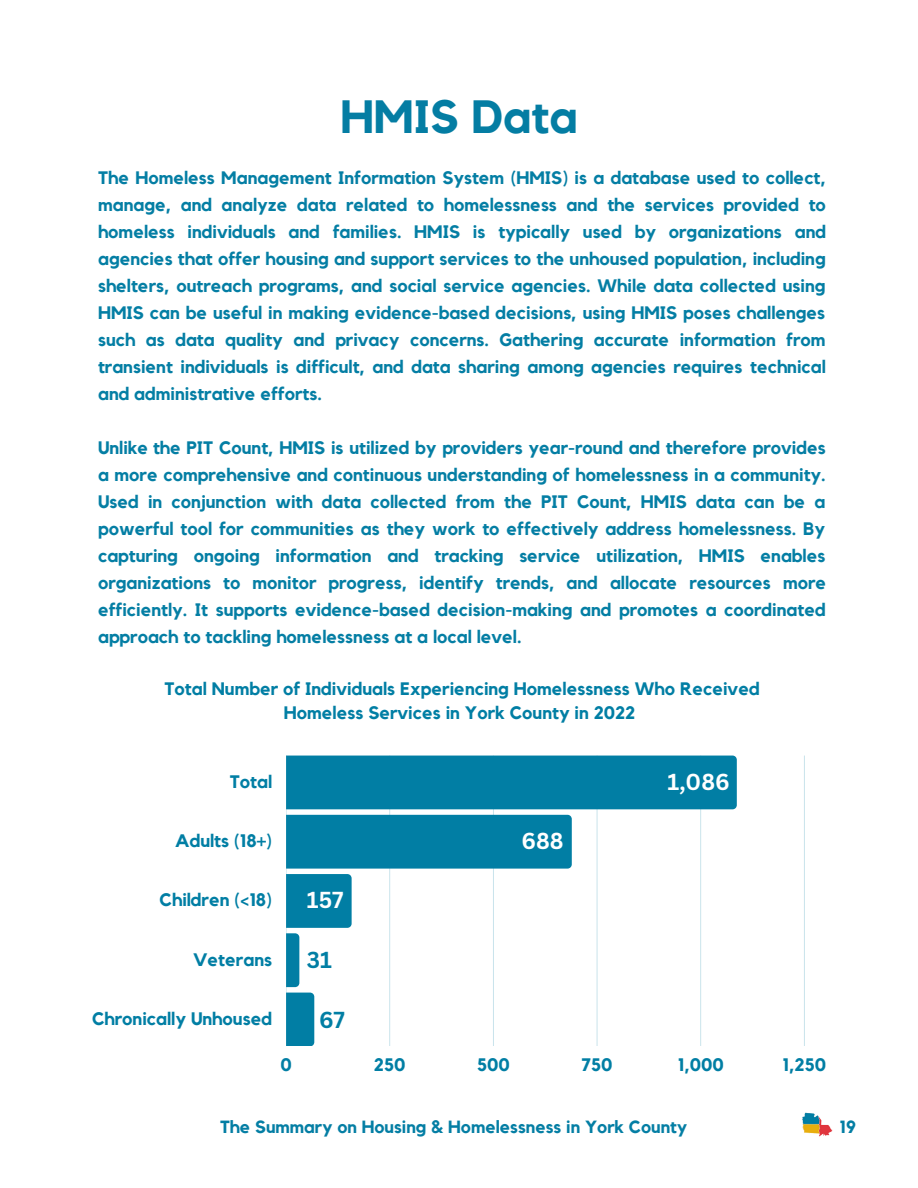
<style>
.page{position:relative;width:918px;height:1188px;background:#fff}
.page>*{position:absolute;margin:0;border:0;box-sizing:border-box;transform-origin:0 0}
.t1{font:700 46.5px "Kollektif";color:#047da3}
.t2{font:700 22.5px "Canva Sans";color:#fff}
.t3{font:700 22.5px "Canva Sans";color:#017ea4}
.t4{font:700 22.5px "Canva Sans";color:#fefefe}
.t5{font:700 18px/27px "Kollektif";color:#047ea4;text-align:justify}
.t6{font:700 18px/24.8px "Kollektif";color:#017ea4;text-align:center}
.t7{font:700 17.55px "Kollektif";color:#047ea4}
</style>
<div class="page">
<img style="left:802px;top:1112px;width:31px;height:25px">
<svg style="left:286px;top:756px;width:448px;height:290px"></svg>
<svg style="left:733px;top:756px;width:4px;height:53px"></svg>
<svg style="left:567px;top:815px;width:5px;height:54px"></svg>
<svg style="left:347px;top:874px;width:5px;height:54px"></svg>
<svg style="left:295px;top:933px;width:4px;height:54px"></svg>
<svg style="left:310px;top:993px;width:4px;height:53px"></svg>
<p class="t1" style="left:340px;top:96px;width:239px">HMIS Data</p>
<p class="t5" style="left:98px;top:165px;width:730px">The Homeless Management Information System (HMIS) is a database used to collect, manage, and analyze data related to homelessness and the services provided to homeless individuals and families. HMIS is typically used by organizations and agencies that offer housing and support services to the unhoused population, including shelters, outreach programs, and social service agencies. While data collected using HMIS can be useful in making evidence-based decisions, using HMIS poses challenges such as data quality and privacy concerns. Gathering accurate information from transient individuals is difficult, and data sharing among agencies requires technical and administrative efforts.</p>
<p class="t5" style="left:98px;top:435px;width:730px">Unlike the PIT Count, HMIS is utilized by providers year-round and therefore provides a more comprehensive and continuous understanding of homelessness in a community.<br>Used in conjunction with data collected from the PIT Count, HMIS data can be a powerful tool for communities as they work to effectively address homelessness. By capturing ongoing information and tracking service utilization, HMIS enables organizations to monitor progress, identify trends, and allocate resources more efficiently. It supports evidence-based decision-making and promotes a coordinated approach to tackling homelessness at a local level.</p>
<p class="t6" style="left:165px;top:677px;width:597px">Total Number of Individuals Experiencing Homelessness Who Received<br>Homeless Services in York County in 2022</p>
<p class="t6" style="left:230px;top:770px;width:44px">Total</p>
<p class="t2" style="left:668px;top:766px;width:64px">1,086</p>
<p class="t6" style="left:175px;top:829px;width:98px">Adults (18+)</p>
<p class="t2" style="left:522px;top:825px;width:44px">688</p>
<p class="t6" style="left:160px;top:888px;width:114px">Children (&lt;18)</p>
<p class="t4" style="left:307px;top:884px;width:38px">157</p>
<p class="t6" style="left:193px;top:948px;width:81px">Veterans</p>
<p class="t3" style="left:307px;top:944px;width:27px">31</p>
<p class="t6" style="left:92px;top:1007px;width:182px">Chronically Unhoused</p>
<p class="t3" style="left:319px;top:1004px;width:27px">67</p>
<p class="t6" style="left:280px;top:1053px;width:13px">0</p>
<p class="t6" style="left:374px;top:1053px;width:33px">250</p>
<p class="t6" style="left:477px;top:1053px;width:34px">500</p>
<p class="t6" style="left:582px;top:1053px;width:33px">750</p>
<p class="t6" style="left:678px;top:1053px;width:47px">1,000</p>
<p class="t6" style="left:783px;top:1053px;width:45px">1,250</p>
<p class="t7" style="left:220px;top:1119px;width:469px">The Summary on Housing &amp; Homelessness in York County</p>
<p class="t7" style="left:840px;top:1119px;width:18px">19</p>
</div>
